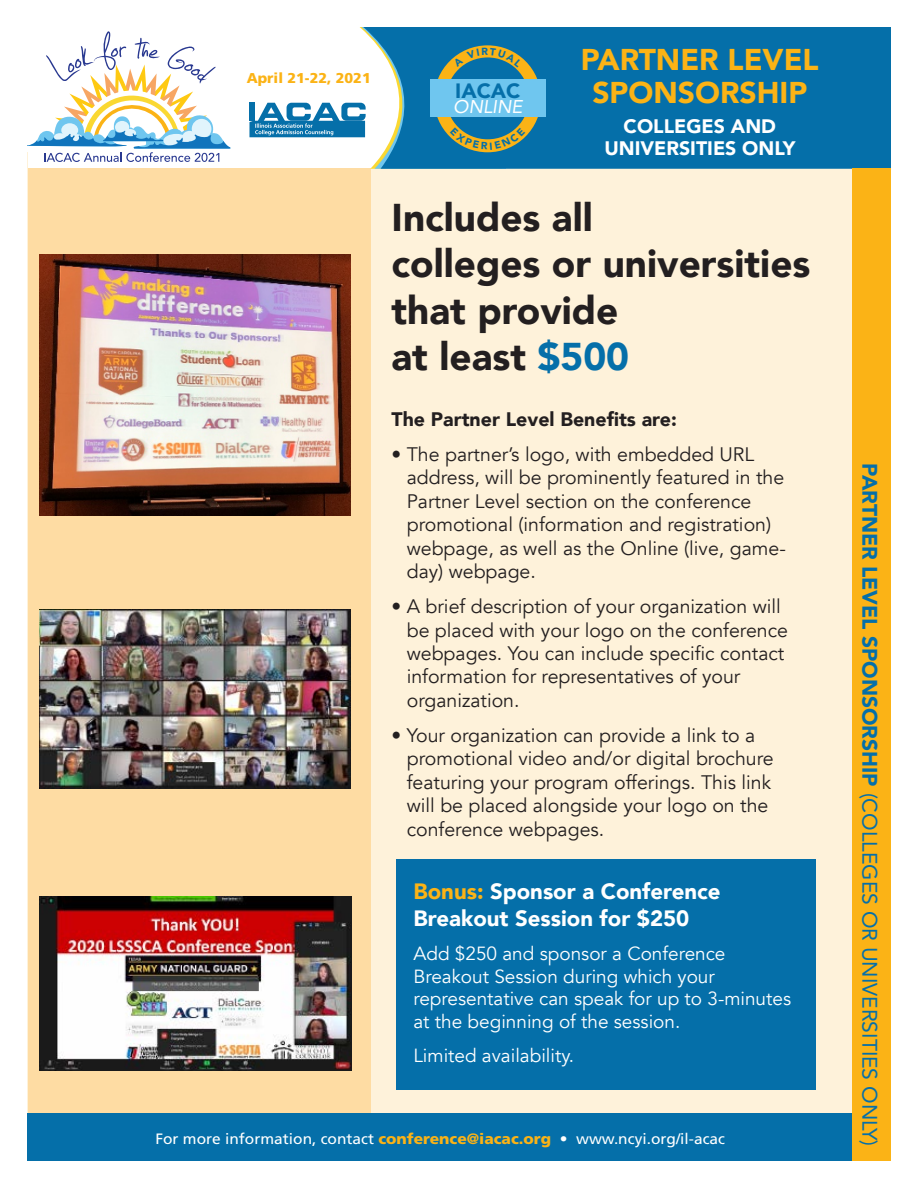
<style>
.page{position:relative;width:918px;height:1188px;background:#fff}
.page>*{position:absolute;margin:0;border:0;box-sizing:border-box;transform-origin:0 0}
.t1{font:900 38.7px/46.3px "Avenir";color:#231f20}
.t2{font:900 30px/33px "Avenir";color:#fbb316;text-align:center}
.t3{font:900 22.2px/26.5px "Avenir";color:#fff}
.t4{font:21px "Avenir";color:#056fa9}
.t5{font:900 20.7px "Avenir";color:#056fa9}
.t6{font:19.5px/23.4px "Avenir";color:#231f20}
.t7{font:900 19.5px "Avenir";color:#231f20}
.t8{font:900 19.5px/22.5px "Avenir";color:#fff;text-align:center}
.t9{font:19.05px/22.8px "Avenir";color:#fff}
.t10{font:italic 18.45px "Avenir";color:#fff}
.t11{font:15px "Frutiger";color:#fff}
.t12{font:900 14.25px "Frutiger";color:#fbb316}
.s1{color:#056fa9}
.s2{color:#fbb316}
.s3{font-weight:900;color:#fbb316}
.s4{font-weight:900}
</style>
<div class="page">
<div style="left:27px;top:152px;width:864px;height:1009px;background:#fef2da"></div>
<div style="left:28px;top:133px;width:342px;height:1009px;background:#fedca3"></div>
<div style="left:27px;top:1113px;width:864px;height:48px;background:#056fa9"></div>
<div style="left:28px;top:28px;width:394px;height:140px;background:#fff"></div>
<svg style="left:27px;top:31px;width:204px;height:131px"></svg>
<div style="left:525px;top:27px;width:366px;height:142px;background:#056fa9"></div>
<div style="left:434px;top:45px;width:107px;height:107px;background:#fbb316;border-radius:50%"></div>
<div style="left:430px;top:80px;width:116px;height:37px;background:#6fc6ef"></div>
<img style="left:40px;top:255px;width:311px;height:261px">
<img style="left:40px;top:609px;width:311px;height:180px">
<img style="left:40px;top:896px;width:311px;height:175px">
<div style="left:852px;top:169px;width:39px;height:992px;background:#fbb316"></div>
<div style="left:396px;top:859px;width:420px;height:230px;background:#056fa9"></div>
<svg style="left:249px;top:27px;width:276px;height:142px"></svg>
<p class="t12" style="left:247px;top:70px;width:126px">April 21-22, 2021</p>
<p class="t5" style="left:455px;top:73px;width:67px">IACAC</p>
<p class="t10" style="left:453px;top:96px;width:71px">ONLINE</p>
<h2 class="t2" style="left:581px;top:43px;width:239px">PARTNER LEVEL<br>SPONSORSHIP</h2>
<p class="t8" style="left:604px;top:114px;width:193px">COLLEGES AND<br>UNIVERSITIES ONLY</p>
<h1 class="t1" style="left:392px;top:193px;width:420px">Includes all<br>colleges or universities that provide<br>at least <span class="s1">$500</span></h1>
<p class="t7" style="left:392px;top:402px;width:287px">The Partner Level Benefits are:</p>
<p class="t6" style="left:407px;top:443px;width:381px;text-indent:-15px">• The partner’s logo, with embedded URL address, will be prominently featured in the Partner Level section on the conference promotional (information and registration) webpage, as well as the Online (live, game&shy;day) webpage.</p>
<p class="t6" style="left:407px;top:595px;width:383px;text-indent:-15px">• A brief description of your organization will be placed with your logo on the conference webpages. You can include specific contact information for representatives of your organization.</p>
<p class="t6" style="left:407px;top:724px;width:369px;text-indent:-15px">• Your organization can provide a link to a promotional video and/or digital brochure featuring your program offerings. This link will be placed alongside your logo on the conference webpages.</p>
<p class="t3" style="left:413px;top:878px;width:309px"><span class="s2">Bonus:</span> Sponsor a Conference<br>Breakout Session for $250</p>
<p class="t9" style="left:413px;top:942px;width:379px">Add $250 and sponsor a Conference Breakout Session during which your representative can speak for up to 3-minutes at the beginning of the session.</p>
<p class="t9" style="left:413px;top:1045px;width:162px">Limited availability.</p>
<p class="t11" style="left:155px;top:1129px;width:571px">For more information, contact <span class="s3">conference@iacac.org</span> • www.ncyi.org/il-acac</p>
<p class="t4" style="left:887px;top:463px;width:685px;rotate:90deg"><span class="s4">PARTNER LEVEL SPONSORSHIP</span> (COLLEGES OR UNIVERSITIES ONLY)</p>
</div>
